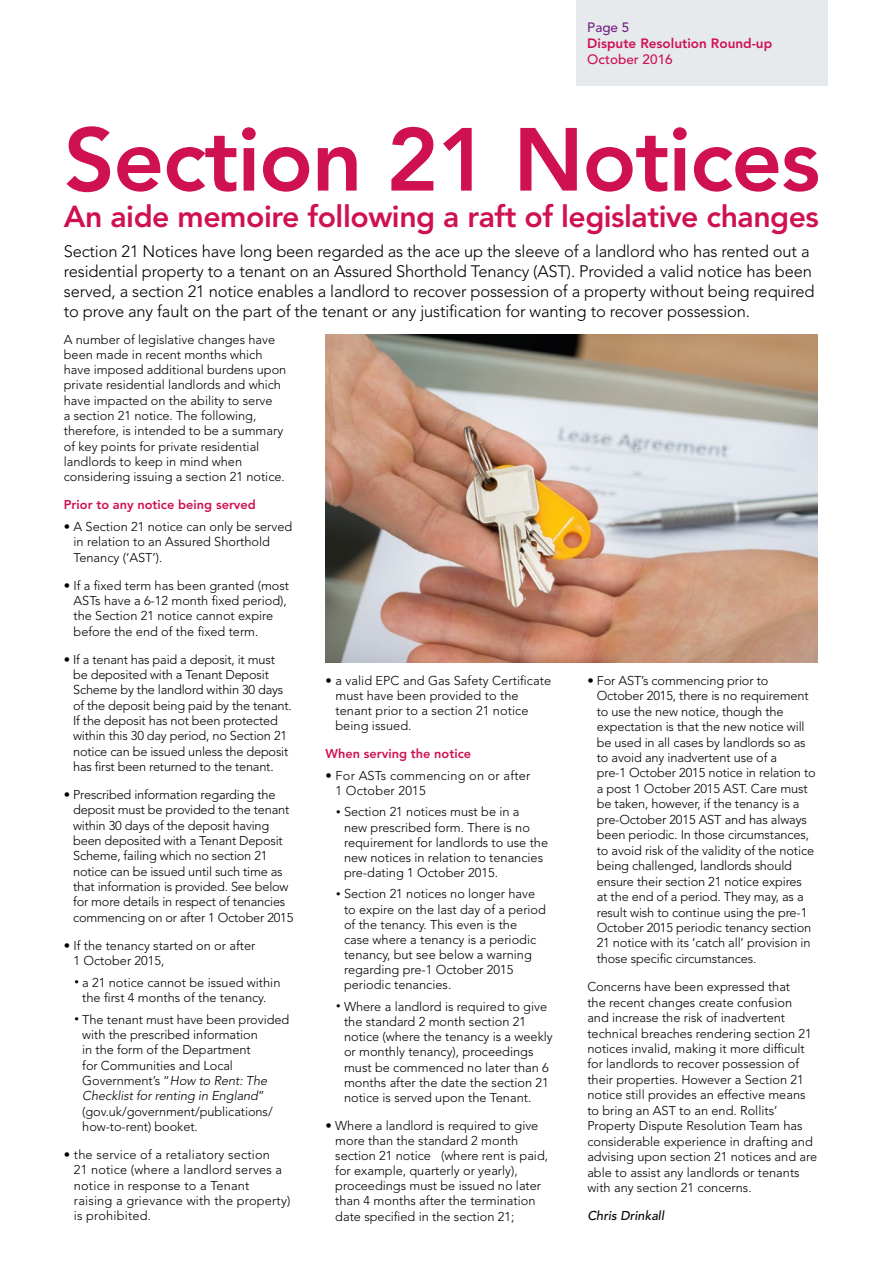
<style>
.page{position:relative;width:881px;height:1263px;background:#fff}
.page>*{position:absolute;margin:0;border:0;box-sizing:border-box;transform-origin:0 0}
.t1{font:800 88.5px "Avenir";letter-spacing:-.015em;color:#cf1152}
.t2{font:800 30.15px "Avenir";letter-spacing:-.015em;color:#cf1152}
.t3{font:300 16.5px/19.8px "Avenir";letter-spacing:-.01em;color:#000}
.t4{font:800 13.5px "Avenir";color:#cf1152}
.t5{font:500 13.5px "Avenir";color:#cf1152}
.t6{font:500 13.5px "Avenir";color:#742281}
.t7{font:300 12.75px/15.3px "Avenir";color:#000}
.t8{font:800 12.75px "Avenir";color:#cf1152}
.t9{font:italic 500 12.75px "Avenir";color:#000}
.s1{font-size:9px}
.s2{font-style:italic}
</style>
<div class="page">
<div style="left:576px;top:0;width:251px;height:85px;background:#e6eaec"></div>
<img style="left:325px;top:335px;width:491px;height:327px">
<p class="t6" style="left:587px;top:19px;width:44px">Page 5</p>
<p class="t4" style="left:587px;top:35px;width:186px">Dispute Resolution Round-up</p>
<p class="t5" style="left:587px;top:52px;width:87px">October 2016</p>
<h1 class="t1" style="left:64px;top:107px;width:757px">Section 21 Notices</h1>
<h2 class="t2" style="left:64px;top:198px;width:756px">An aide memoire following a raft of legislative changes</h2>
<p class="t3" style="left:64px;top:242px;width:752px">Section 21 Notices have long been regarded as the ace up the sleeve of a landlord who has rented out a residential property to a tenant on an Assured Shorthold Tenancy (AST). Provided a valid notice has been served, a section 21 notice enables a landlord to recover possession of a property without being required to prove any fault on the part of the tenant or any justification for wanting to recover possession.</p>
<p class="t7" style="left:64px;top:331px;width:224px">A number of legislative changes have been made in recent months which have imposed additional burdens upon private residential landlords and which have impacted on the ability to serve<br>a section 21 notice. The following, therefore, is intended to be a summary of key points for private residential landlords to keep in mind when considering issuing a section 21 notice.</p>
<p class="t8" style="left:64px;top:497px;width:193px">Prior to any notice being served</p>
<p class="t7" style="left:73px;top:519px;width:220px;text-indent:-10px">• A Section 21 notice can only be served in relation to an Assured Shorthold<br>Tenancy (‘AST’).</p>
<p class="t7" style="left:73px;top:578px;width:217px;text-indent:-10px">• If a fixed term has been granted (most ASTs have a 6-12 month fixed period), the Section 21 notice cannot expire before the end of the fixed term.</p>
<p class="t7" style="left:73px;top:652px;width:220px;text-indent:-9px">• If a tenant has paid a deposit, it must be deposited with a Tenant Deposit Scheme by the landlord within 30 days of the deposit being paid by the tenant.<br>If the deposit has not been protected within this 30 day period, no Section 21 notice can be issued unless the deposit has first been returned to the tenant.</p>
<p class="t7" style="left:73px;top:787px;width:222px;text-indent:-9px">• Prescribed information regarding the deposit must be provided to the tenant within 30 days of the deposit having been deposited with a Tenant Deposit Scheme, failing which no section 21 notice can be issued until such time as that information is provided. See below for more details in respect of tenancies commencing on or after 1 October 2015</p>
<p class="t7" style="left:73px;top:938px;width:183px;text-indent:-10px">• If the tenancy started on or after<br>1 October 2015,</p>
<p class="t7" style="left:74px;top:975px;width:207px;text-align:center"><span class="s1">•</span> a 21 notice cannot be issued within the first 4 months of the tenancy.</p>
<p class="t7" style="left:82px;top:1012px;width:208px;text-indent:-8px"><span class="s1">•</span> The tenant must have been provided with the prescribed information<br>in the form of the Department<br>for Communities and Local<br>Government’s “<span class="s2">How to Rent: The<br>Checklist for renting in England</span>” (gov.uk/government/publications/ how-to-rent) booket.</p>
<p class="t7" style="left:74px;top:1147px;width:218px;text-indent:-10px">• the service of a retaliatory section<br>21 notice (where a landlord serves a notice in response to a Tenant raising a grievance with the property) is prohibited.</p>
<p class="t7" style="left:335px;top:673px;width:217px;text-indent:-10px">• a valid EPC and Gas Safety Certificate must have been provided to the tenant prior to a section 21 notice being issued.</p>
<p class="t8" style="left:325px;top:746px;width:147px">When serving the notice</p>
<p class="t7" style="left:335px;top:768px;width:196px;text-indent:-10px">• For ASTs commencing on or after<br>1 October 2015</p>
<p class="t7" style="left:344px;top:804px;width:205px;text-indent:-8px"><span class="s1">•</span> Section 21 notices must be in a<br>new prescribed form. There is no requirement for landlords to use the new notices in relation to tenancies pre-dating 1 October 2015.</p>
<p class="t7" style="left:344px;top:886px;width:203px;text-indent:-8px"><span class="s1">•</span> Section 21 notices no longer have to expire on the last day of a period of the tenancy. This even is the<br>case where a tenancy is a periodic tenancy, but see below a warning regarding pre-1 October 2015 periodic tenancies.</p>
<p class="t7" style="left:344px;top:999px;width:210px;text-indent:-8px"><span class="s1">•</span> Where a landlord is required to give the standard 2 month section 21 notice (where the tenancy is a weekly or monthly tenancy), proceedings must be commenced no later than 6 months after the date the section 21 notice is served upon the Tenant.</p>
<p class="t7" style="left:335px;top:1118px;width:214px;text-indent:-10px">• Where a landlord is required to give more than the standard 2 month section 21 notice (where rent is paid, for example, quarterly or yearly), proceedings must be issued no later than 4 months after the termination date specified in the section 21;</p>
<p class="t7" style="left:596px;top:673px;width:220px;text-indent:-9px">• For AST’s commencing prior to October 2015, there is no requirement to use the new notice, though the expectation is that the new notice will be used in all cases by landlords so as to avoid any inadvertent use of a<br>pre-1 October 2015 notice in relation to a post 1 October 2015 AST. Care must be taken, however, if the tenancy is a pre-October 2015 AST and has always been periodic. In those circumstances, to avoid risk of the validity of the notice being challenged, landlords should ensure their section 21 notice expires at the end of a period. They may, as a result wish to continue using the pre-1<br>October 2015 periodic tenancy section 21 notice with its ‘catch all’ provision in those specific circumstances.</p>
<p class="t7" style="left:587px;top:979px;width:231px">Concerns have been expressed that<br>the recent changes create confusion<br>and increase the risk of inadvertent technical breaches rendering section 21 notices invalid, making it more difficult for landlords to recover possession of their properties. However a Section 21 notice still provides an effective means to bring an AST to an end. Rollits’ Property Dispute Resolution Team has considerable experience in drafting and advising upon section 21 notices and are able to assist any landlords or tenants with any section 21 concerns.</p>
<p class="t9" style="left:587px;top:1208px;width:78px">Chris Drinkall</p>
</div>
